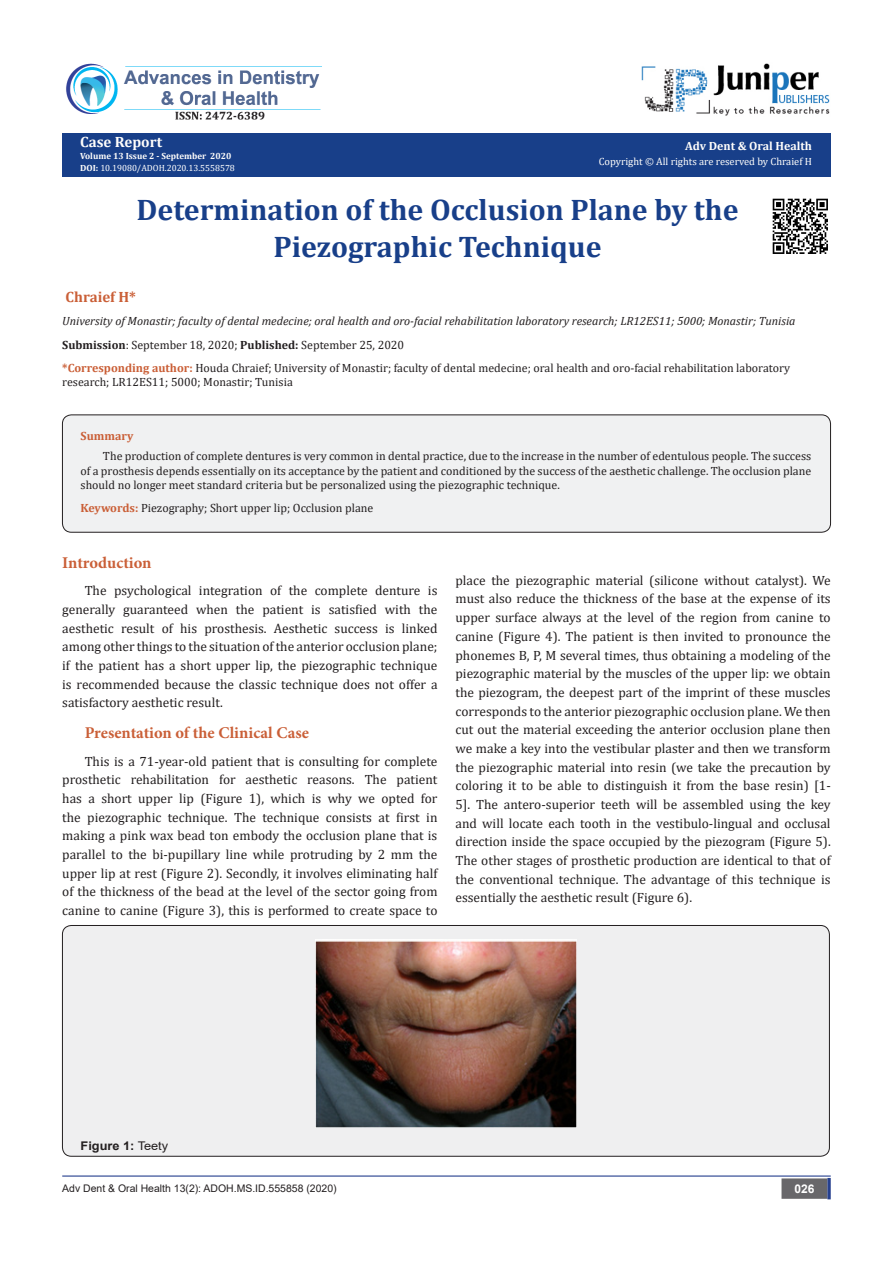
<style>
.page{position:relative;width:893px;height:1263px;background:#fff}
.page>*{position:absolute;margin:0;border:0;box-sizing:border-box;transform-origin:0 0}
.t1{font:700 29.85px/37.3px "Cambria";color:#183f89;text-align:center}
.t2{font:700 16.5px "Minion Pro";color:#ca5f37}
.t3{font:700 15px "Cambria";color:#fffefc}
.t4{font:700 15px "Cambria";color:#ca5f37}
.t5{font:13.5px/18.8px "Cambria";color:#231f20;text-align:justify}
.t6{font:12px/14.4px "Cambria";color:#231f20}
.t7{font:italic 12px "Cambria";color:#231f20}
.t8{font:700 12px "Cambria";color:#fffefc}
.t9{font:700 12px "Arial";color:#231f20;scale:1.07 1}
.t10{font:700 12px "Cambria";color:#ca5f37}
.t11{font:700 12px "Arial";color:#fff}
.t12{font:10.5px "Arial";color:#231f20}
.t13{font:10.5px "Cambria";color:#fffefc}
.t14{font:9px "Cambria";color:#fff}
.t15{font:700 9px "Cambria";color:#fffefc}
.s1{font-weight:700;color:#fffefc}
.s2{font-weight:700}
.s3{font-weight:700;color:#ca5f37}
.s4{font-weight:400}
</style>
<div class="page">
<div style="left:62px;top:133px;width:769px;height:43px;background:#183f89"></div>
<hr style="left:62px;top:1175px;width:769px;height:1px;background:#253f8e">
<div style="left:782px;top:1179px;width:45px;height:19px;background:#68676a"></div>
<div style="left:781px;top:1178px;width:46px;height:21px;border:2px solid #68676a"></div>
<svg style="left:827px;top:1178px;width:4px;height:21px"></svg>
<img style="left:66px;top:63px;width:256px;height:57px">
<img style="left:641px;top:63px;width:189px;height:53px">
<div style="left:62px;top:415px;width:768px;height:117px;background:#f0f1f2;border-radius:9px"></div>
<div style="left:62px;top:415px;width:769px;height:117px;border:1px solid #231f20;border-radius:9px"></div>
<img style="left:772px;top:198px;width:56px;height:56px">
<div style="left:62px;top:925px;width:767px;height:231px;background:#efeff0;border-radius:9px"></div>
<div style="left:62px;top:925px;width:768px;height:231px;border:1px solid #231f20;border-radius:9px"></div>
<img style="left:316px;top:939px;width:261px;height:189px">
<p class="t3" style="left:80px;top:131px;width:83px">Case Report</p>
<p class="t15" style="left:80px;top:149px;width:153px">Volume 13 Issue 2 - September 2020</p>
<p class="t14" style="left:80px;top:163px;width:156px"><span class="s1">D</span><span class="s2">OI:</span> 10.19080/ADOH.2020.13.5558578</p>
<p class="t8" style="left:685px;top:137px;width:128px">Adv Dent &amp; Oral Health</p>
<p class="t13" style="left:599px;top:156px;width:215px">Copyright © All rights are reserved by Chraief H</p>
<p class="t1" style="left:136px;top:190px;width:604px">Determination of the Occlusion Plane by the<br>Piezographic Technique</p>
<p class="t4" style="left:66px;top:286px;width:72px">Chraief H*</p>
<p class="t7" style="left:62px;top:313px;width:735px">University of Monastir; faculty of dental medecine; oral health and oro-facial rehabilitation laboratory research; LR12ES11; 5000; Monastir; Tunisia</p>
<p class="t6" style="left:62px;top:337px;width:343px"><span class="s2">Submission</span>: September 18, 2020; <span class="s2">Published:</span> September 25, 2020</p>
<p class="t6" style="left:62px;top:360px;width:729px"><span class="s3">*Corresponding author:</span> Houda Chraief; University of Monastir; faculty of dental medecine; oral health and oro-facial rehabilitation laboratory research; LR12ES11; 5000; Monastir; Tunisia</p>
<p class="t10" style="left:81px;top:427px;width:54px">Summary</p>
<p class="t6" style="left:81px;top:449px;width:732px;text-align:justify;text-indent:22px">The production of complete dentures is very common in dental practice, due to the increase in the number of edentulous people. The success of a prosthesis depends essentially on its acceptance by the patient and conditioned by the success of the aesthetic challenge. The occlusion plane should no longer meet standard criteria but be personalized using the piezographic technique.</p>
<p class="t6" style="left:81px;top:501px;width:294px"><span class="s3">Keywords:</span> Piezography; Short upper lip; Occlusion plane</p>
<p class="t2" style="left:62px;top:551px;width:91px">Introduction</p>
<p class="t5" style="left:62px;top:581px;width:377px;text-indent:22px">The psychological integration of the complete denture is generally guaranteed when the patient is satisfied with the aesthetic result of his prosthesis. Aesthetic success is linked among other things to the situation of the anterior occlusion plane; if the patient has a short upper lip, the piezographic technique is recommended because the classic technique does not offer a satisfactory aesthetic result.</p>
<p class="t2" style="left:85px;top:721px;width:226px">Presentation of the Clinical Case</p>
<p class="t5" style="left:62px;top:751px;width:377px;text-indent:22px">This is a 71-year-old patient that is consulting for complete prosthetic rehabilitation for aesthetic reasons. The patient has a short upper lip (Figure 1), which is why we opted for the piezographic technique. The technique consists at first in making a pink wax bead ton embody the occlusion plane that is parallel to the bi-pupillary line while protruding by 2 mm the upper lip at rest (Figure 2). Secondly, it involves eliminating half of the thickness of the bead at the level of the sector going from canine to canine (Figure 3), this is performed to create space to</p>
<p class="t5" style="left:455px;top:571px;width:377px">place the piezographic material (silicone without catalyst). We must also reduce the thickness of the base at the expense of its upper surface always at the level of the region from canine to canine (Figure 4). The patient is then invited to pronounce the phonemes B, P, M several times, thus obtaining a modeling of the piezographic material by the muscles of the upper lip: we obtain the piezogram, the deepest part of the imprint of these muscles corresponds to the anterior piezographic occlusion plane. We then cut out the material exceeding the anterior occlusion plane then we make a key into the vestibular plaster and then we transform the piezographic material into resin (we take the precaution by coloring it to be able to distinguish it from the base resin) [1- 5]. The antero-superior teeth will be assembled using the key and will locate each tooth in the vestibulo-lingual and occlusal direction inside the space occupied by the piezogram (Figure 5).<br>The other stages of prosthetic production are identical to that of the conventional technique. The advantage of this technique is essentially the aesthetic result (Figure 6).</p>
<p class="t9" style="left:81px;top:1137px;width:83px">Figure 1: <span class="s4">Teety</span></p>
<p class="t12" style="left:62px;top:1181px;width:276px">Adv Dent &amp; Oral Health 13(2): ADOH.MS.ID.555858 (2020)</p>
<p class="t11" style="left:794px;top:1180px;width:22px">026</p>
</div>
